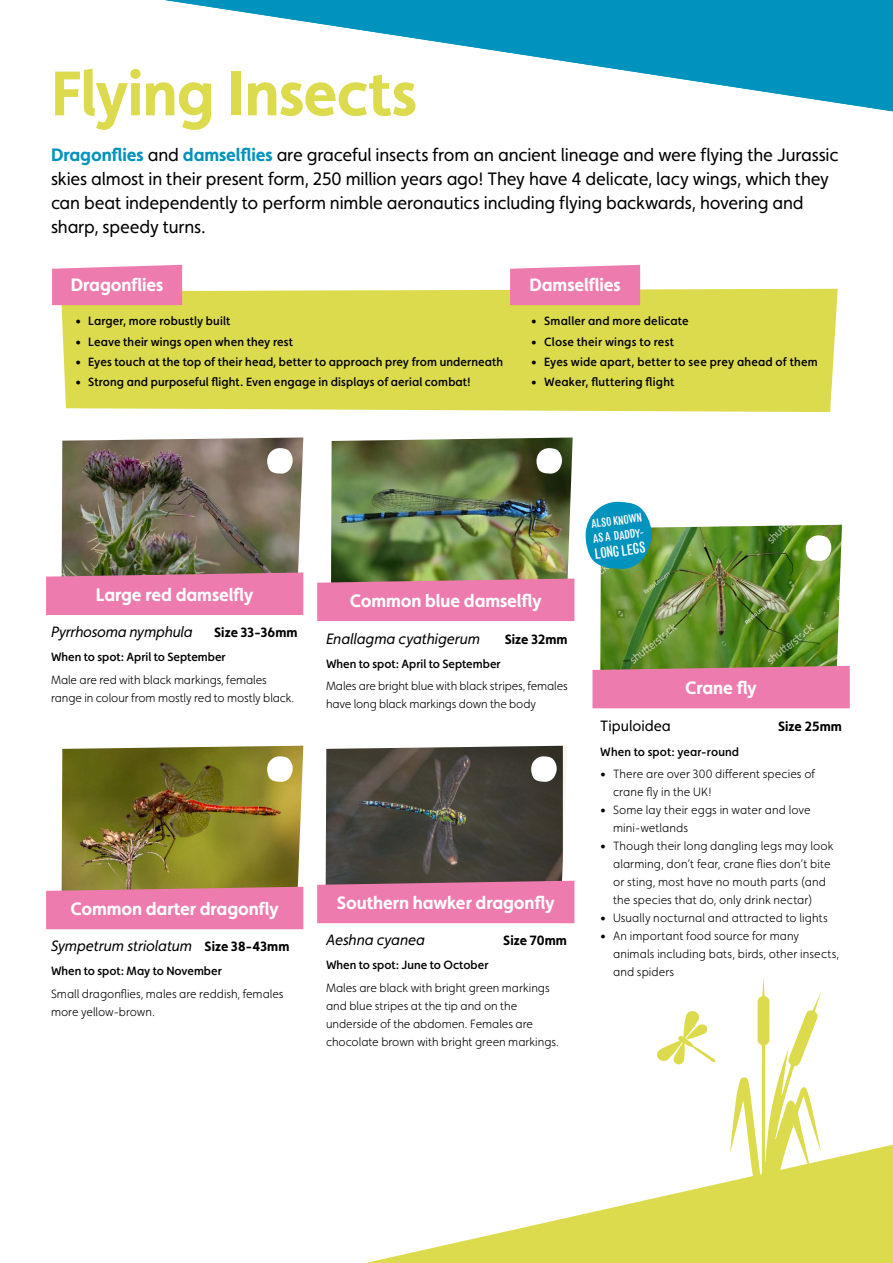
<style>
.page{position:relative;width:893px;height:1263px;background:#fff}
.page>*{position:absolute;margin:0;border:0;box-sizing:border-box;transform-origin:0 0}
.t1{font:700 63px "Faricy New";letter-spacing:-.015em;color:#dcdb4e}
.t2{font:18px/24px "Faricy New";letter-spacing:-.01em;color:#000}
.t3{font:700 18px "Faricy New";letter-spacing:-.005em;color:#fff}
.t4{font:italic 15px "Faricy New";letter-spacing:-.005em;color:#000}
.t5{font:15px "Faricy New";color:#000}
.t6{font:500 condensed 14.85px "Colby";color:#fff}
.t7{font:700 13.5px "Faricy New";letter-spacing:.005em;color:#000}
.t8{font:500 condensed 12.15px "Colby";color:#fff}
.t9{font:300 12px/18px "Faricy New";color:#000}
.t10{font:500 12px "Faricy New";letter-spacing:.01em;color:#000}
.t11{font:500 condensed 12px "Colby";color:#fff}
.s1{font-weight:700;color:#0093bd}
.s2{font-weight:700;font-style:normal;font-size:13.5px}
</style>
<div class="page">
<svg style="left:165px;top:0;width:728px;height:111px"></svg>
<div style="left:61px;top:289px;width:777px;height:123px;background:#dcdb4e"></div>
<div style="left:52px;top:265px;width:130px;height:40px;background:#ee7bae"></div>
<div style="left:510px;top:265px;width:130px;height:40px;background:#ee7bae"></div>
<img style="left:46px;top:437px;width:257px;height:178px">
<img style="left:317px;top:437px;width:257px;height:184px">
<svg style="left:317px;top:746px;width:257px;height:177px;background:#7a5e64"></svg>
<img style="left:585px;top:501px;width:265px;height:207px">
<img style="left:46px;top:746px;width:257px;height:183px">
<svg style="left:366px;top:1145px;width:527px;height:118px"></svg>
<svg style="left:730px;top:978px;width:91px;height:242px"></svg>
<svg style="left:657px;top:1011px;width:59px;height:54px"></svg>
<h1 class="t1" style="left:51px;top:55px;width:368px">Flying Insects</h1>
<p class="t2" style="left:51px;top:142px;width:789px"><span class="s1">Dragonflies</span> and <span class="s1">damselflies</span> are graceful insects from an ancient lineage and were flying the Jurassic skies almost in their present form, 250 million years ago! They have 4 delicate, lacy wings, which they can beat independently to perform nimble aeronautics including flying backwards, hovering and sharp, speedy turns.</p>
<h2 class="t3" style="left:71px;top:274px;width:94px">Dragonflies</h2>
<p class="t10" style="left:75px;top:314px;width:156px">• Larger, more robustly built</p>
<p class="t10" style="left:75px;top:334px;width:219px">• Leave their wings open when they rest</p>
<p class="t10" style="left:75px;top:354px;width:429px">• Eyes touch at the top of their head, better to approach prey from underneath</p>
<p class="t10" style="left:75px;top:374px;width:397px">• Strong and purposeful flight. Even engage in displays of aerial combat!</p>
<h2 class="t3" style="left:529px;top:274px;width:93px">Damselflies</h2>
<p class="t10" style="left:531px;top:314px;width:159px">• Smaller and more delicate</p>
<p class="t10" style="left:531px;top:334px;width:144px">• Close their wings to rest</p>
<p class="t10" style="left:531px;top:354px;width:288px">• Eyes wide apart, better to see prey ahead of them</p>
<p class="t10" style="left:531px;top:374px;width:145px">• Weaker, fluttering flight</p>
<p class="t11" style="left:590px;top:517px;width:52px;rotate:-7deg">ALSO KNOWN</p>
<p class="t8" style="left:592px;top:531px;width:55px;rotate:-7deg">AS A DADDY-</p>
<p class="t6" style="left:594px;top:545px;width:52px;rotate:-7deg">LONG LEGS</p>
<h2 class="t3" style="left:96px;top:583px;width:159px">Large red damselfly</h2>
<h2 class="t3" style="left:350px;top:589px;width:193px">Common blue damselfly</h2>
<p class="t4" style="left:51px;top:623px;width:143px">Pyrrhosoma nymphula</p>
<p class="t7" style="left:214px;top:624px;width:85px">Size 33-36mm</p>
<p class="t10" style="left:51px;top:650px;width:176px">When to spot: April to September</p>
<p class="t9" style="left:51px;top:670px;width:245px">Male are red with black markings, females range in colour from mostly red to mostly black.</p>
<p class="t4" style="left:326px;top:630px;width:156px">Enallagma cyathigerum</p>
<p class="t7" style="left:505px;top:631px;width:64px">Size 32mm</p>
<p class="t10" style="left:326px;top:657px;width:176px">When to spot: April to September</p>
<p class="t9" style="left:326px;top:677px;width:243px">Males are bright blue with black stripes, females have long black markings down the body</p>
<h2 class="t3" style="left:70px;top:897px;width:210px">Common darter dragonfly</h2>
<p class="t4" style="left:51px;top:937px;width:240px">Sympetrum striolatum <span class="s2">Size 38-43mm</span></p>
<p class="t10" style="left:51px;top:964px;width:172px">When to spot: May to November</p>
<p class="t9" style="left:51px;top:984px;width:234px">Small dragonflies, males are reddish, females more yellow-brown.</p>
<h2 class="t3" style="left:337px;top:891px;width:219px">Southern hawker dragonfly</h2>
<p class="t4" style="left:326px;top:931px;width:100px">Aeshna cyanea</p>
<p class="t7" style="left:503px;top:932px;width:65px">Size 70mm</p>
<p class="t10" style="left:326px;top:958px;width:164px">When to spot: June to October</p>
<p class="t9" style="left:326px;top:978px;width:234px">Males are black with bright green markings and blue stripes at the tip and on the underside of the abdomen. Females are chocolate brown with bright green markings.</p>
<h2 class="t3" style="left:685px;top:677px;width:73px">Crane fly</h2>
<p class="t5" style="left:600px;top:717px;width:72px">Tipuloidea</p>
<p class="t7" style="left:778px;top:718px;width:65px">Size 25mm</p>
<p class="t10" style="left:600px;top:744px;width:140px">When to spot: year-round</p>
<p class="t9" style="left:613px;top:765px;width:204px;text-indent:-13px">• There are over 300 different species of crane fly in the UK!</p>
<p class="t9" style="left:613px;top:801px;width:199px;text-indent:-13px">• Some lay their eggs in water and love mini-wetlands</p>
<p class="t9" style="left:613px;top:837px;width:222px;text-indent:-13px">• Though their long dangling legs may look alarming, don’t fear, crane flies don’t bite or sting, most have no mouth parts (and the species that do, only drink nectar)</p>
<p class="t9" style="left:600px;top:909px;width:229px">• Usually nocturnal and attracted to lights</p>
<p class="t9" style="left:613px;top:927px;width:228px;text-indent:-13px">• An important food source for many animals including bats, birds, other insects, and spiders</p>
</div>
